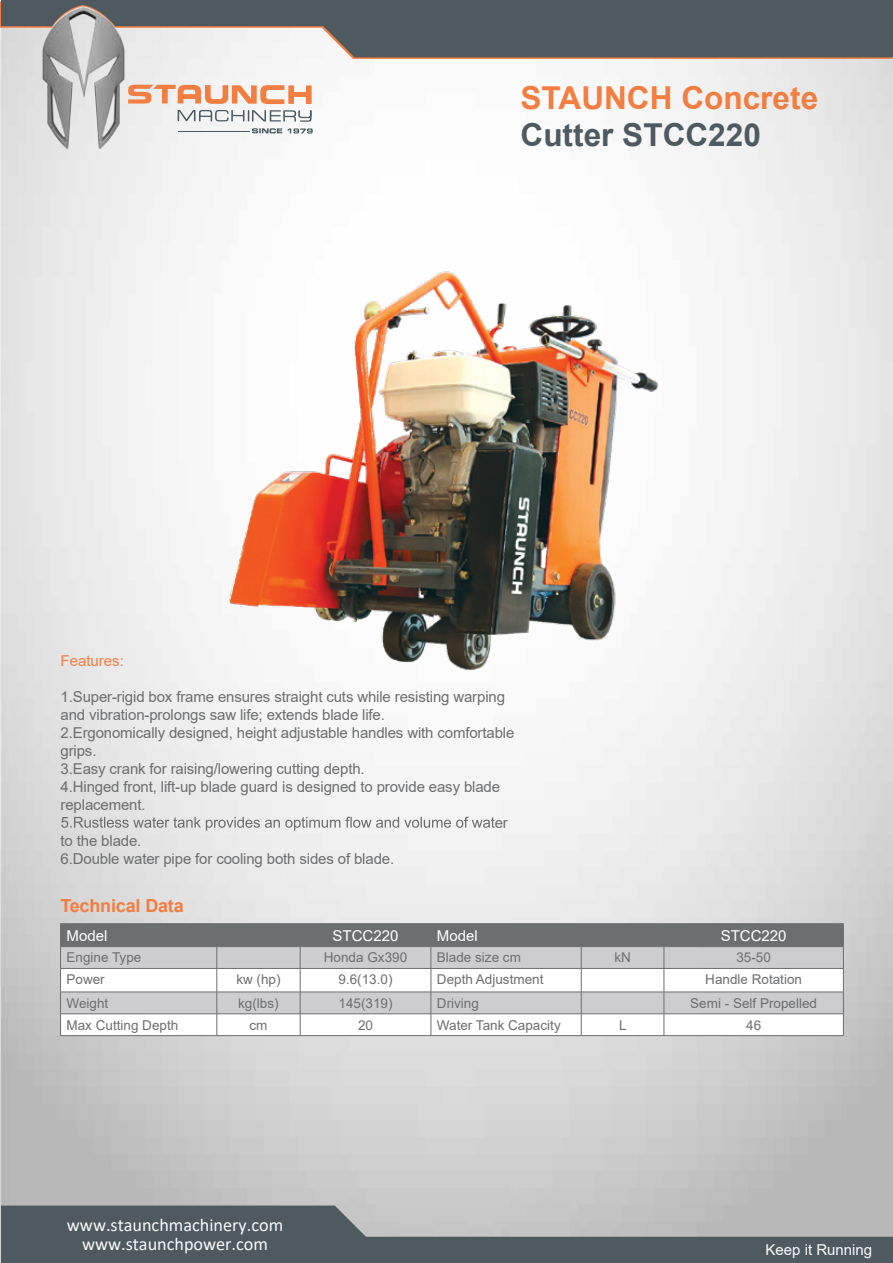
<style>
.page{position:relative;width:893px;height:1263px;background:#fff}
.page>*{position:absolute;margin:0;border:0;box-sizing:border-box;transform-origin:0 0}
.t1{font:700 31.65px "Arial";color:#f27e41}
.t2{font:700 31.65px "Arial";color:#4e5a60}
.t3{font:18.15px/19.4px "Calibri";color:#f9f9f9;text-align:center}
.t4{font:700 18px "Arial";letter-spacing:-.01em;color:#f27e41}
.t5{font:15px "Arial";letter-spacing:-.01em;color:#6d6e70}
.t6{font:15px "Arial";color:#fff}
.t7{font:15px "Arial";color:#f9f9f9}
.t8{font:15px "Arial";color:#f27e41}
.t9{font:13.5px "Arial";color:#6d6e70}
</style>
<div class="page">
<img style="left:1px;top:57px;width:892px;height:1148px">
<svg style="left:1px;top:1205px;width:892px;height:58px;background:#747c80"></svg>
<svg style="left:1px;top:57px;width:891px;height:2px"></svg>
<svg style="left:1px;top:0;width:892px;height:57px;background:#646d72"></svg>
<img style="left:8px;top:2px;width:150px;height:150px">
<svg style="left:128px;top:85px;width:184px;height:19px"></svg>
<svg style="left:252px;top:128px;width:61px;height:6px"></svg>
<svg style="left:178px;top:110px;width:134px;height:12px"></svg>
<hr style="left:178px;top:131px;width:71px;height:1px;background:#48585e">
<hr style="left:60px;top:923px;width:157px;height:1px;background:#6d6e70">
<hr style="left:217px;top:923px;width:83px;height:1px;background:#6d6e70">
<hr style="left:300px;top:923px;width:131px;height:1px;background:#6d6e70">
<hr style="left:431px;top:923px;width:150px;height:1px;background:#6d6e70">
<hr style="left:581px;top:923px;width:83px;height:1px;background:#6d6e70">
<hr style="left:664px;top:923px;width:180px;height:1px;background:#6d6e70">
<hr style="left:60px;top:1035px;width:157px;height:1px;background:#6d6e70">
<hr style="left:217px;top:1035px;width:83px;height:1px;background:#6d6e70">
<hr style="left:300px;top:1035px;width:131px;height:1px;background:#6d6e70">
<hr style="left:431px;top:1035px;width:150px;height:1px;background:#6d6e70">
<hr style="left:581px;top:1035px;width:83px;height:1px;background:#6d6e70">
<svg style="left:60px;top:924px;width:784px;height:111px"></svg>
<hr style="left:664px;top:1035px;width:180px;height:1px;background:#6d6e70">
<svg style="left:61px;top:817px;width:434px;height:13px"></svg>
<img style="left:210px;top:266px;width:454px;height:421px">
<h1 class="t1" style="left:520px;top:75px;width:299px">STAUNCH Concrete</h1>
<h1 class="t2" style="left:520px;top:113px;width:242px">Cutter STCC220</h1>
<p class="t8" style="left:61px;top:650px;width:65px">Features:</p>
<p class="t5" style="left:61px;top:686px;width:446px">1.Super-rigid box frame ensures straight cuts while resisting warping</p>
<p class="t5" style="left:61px;top:704px;width:326px">and vibration-prolongs saw life; extends blade life.</p>
<p class="t5" style="left:61px;top:722px;width:455px">2.Ergonomically designed, height adjustable handles with comfortable</p>
<p class="t5" style="left:61px;top:740px;width:37px">grips.</p>
<p class="t5" style="left:61px;top:758px;width:306px">3.Easy crank for raising/lowering cutting depth.</p>
<p class="t5" style="left:61px;top:776px;width:441px">4.Hinged front, lift-up blade guard is designed to provide easy blade</p>
<p class="t5" style="left:61px;top:794px;width:87px">replacement.</p>
<p class="t5" style="left:495px;top:812px;width:15px">er</p>
<p class="t5" style="left:61px;top:830px;width:82px">to the blade.</p>
<p class="t5" style="left:61px;top:848px;width:335px">6.Double water pipe for cooling both sides of blade.</p>
<p class="t4" style="left:60px;top:893px;width:125px">Technical Data</p>
<p class="t6" style="left:67px;top:925px;width:42px">Model</p>
<p class="t6" style="left:333px;top:925px;width:67px">STCC220</p>
<p class="t6" style="left:437px;top:925px;width:42px">Model</p>
<p class="t6" style="left:721px;top:925px;width:67px">STCC220</p>
<p class="t9" style="left:67px;top:948px;width:76px">Engine Type</p>
<p class="t9" style="left:324px;top:948px;width:85px">Honda Gx390</p>
<p class="t9" style="left:437px;top:948px;width:86px">Blade size cm</p>
<p class="t9" style="left:614px;top:948px;width:18px">kN</p>
<p class="t9" style="left:736px;top:948px;width:36px">35-50</p>
<p class="t9" style="left:67px;top:970px;width:40px">Power</p>
<p class="t9" style="left:236px;top:970px;width:46px">kw (hp)</p>
<p class="t9" style="left:339px;top:970px;width:56px">9.6(13.0)</p>
<p class="t9" style="left:437px;top:970px;width:108px">Depth Adjustment</p>
<p class="t9" style="left:705px;top:970px;width:98px">Handle Rotation</p>
<p class="t9" style="left:67px;top:994px;width:43px">Weight</p>
<p class="t9" style="left:238px;top:994px;width:42px">kg(lbs)</p>
<p class="t9" style="left:339px;top:994px;width:56px">145(319)</p>
<p class="t9" style="left:437px;top:994px;width:43px">Driving</p>
<p class="t9" style="left:690px;top:994px;width:128px">Semi - Self Propelled</p>
<p class="t9" style="left:67px;top:1015px;width:113px">Max Cutting Depth</p>
<p class="t9" style="left:249px;top:1015px;width:19px">cm</p>
<p class="t9" style="left:358px;top:1015px;width:17px">20</p>
<p class="t9" style="left:437px;top:1015px;width:125px">Water Tank Capacity</p>
<p class="t9" style="left:619px;top:1015px;width:9px">L</p>
<p class="t9" style="left:746px;top:1015px;width:17px">46</p>
<p class="t3" style="left:67px;top:1214px;width:218px">www.staunchmachinery.com www.staunchpower.com</p>
<p class="t7" style="left:766px;top:1240px;width:108px">Keep it Running</p>
</div>
